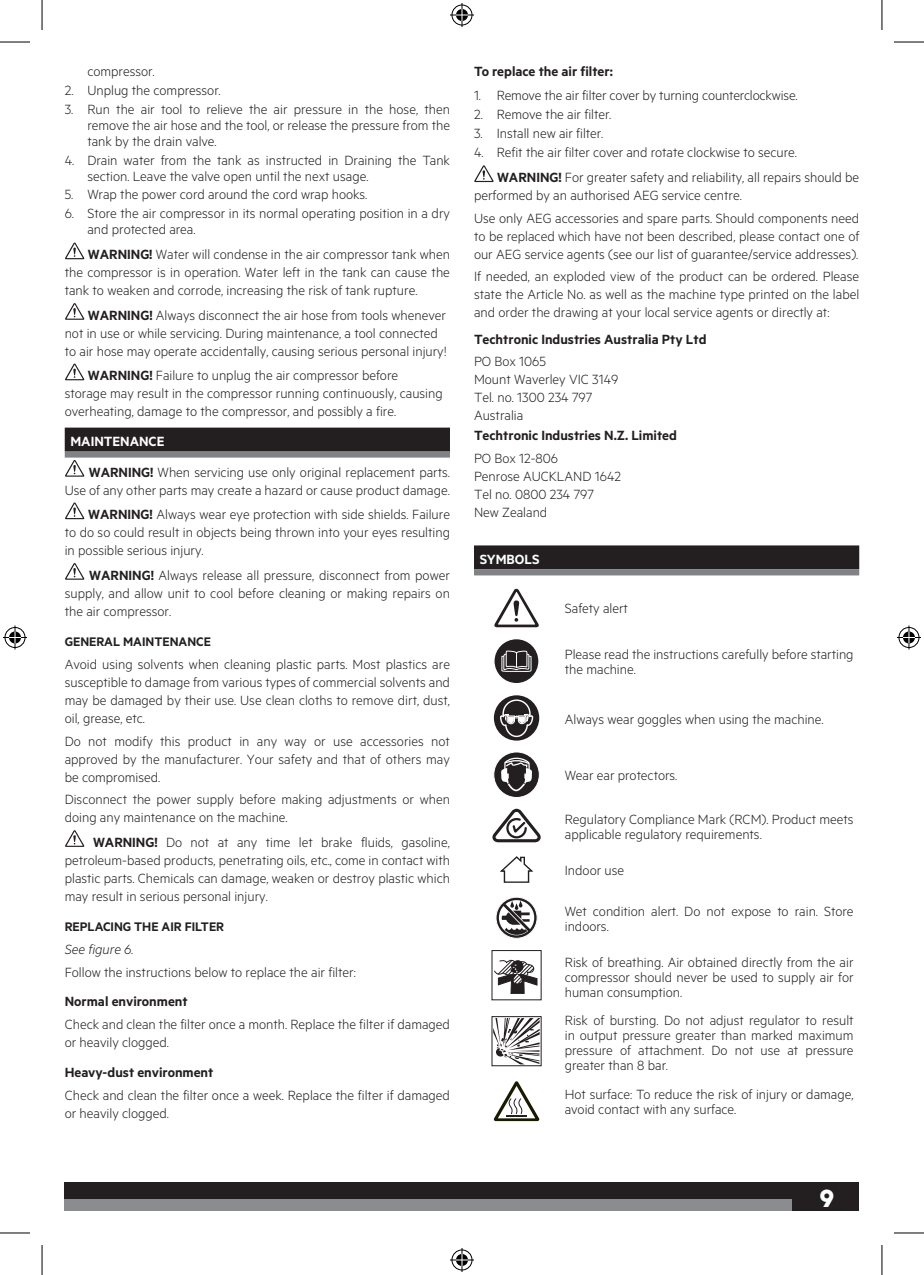
<style>
.page{position:relative;width:924px;height:1275px;background:#fff}
.page>*{position:absolute;margin:0;border:0;box-sizing:border-box;transform-origin:0 0}
.t1{font:700 28px "Metric";color:#fff}
.t2{font:300 15px/18px "Metric";color:#231f20}
.t3{font:600 15px "Metric";color:#231f20}
.t4{font:italic 300 15px "Metric";color:#231f20}
.t5{font:600 15px "Metric";color:#fff}
.t6{font:600 14px "Metric";color:#231f20}
.s1{font-weight:600}
.s2{font-weight:600;color:#fff}
</style>
<div class="page">
<div style="left:65px;top:1182px;width:793px;height:28px;background:#231f20"></div>
<div style="left:65px;top:1199px;width:726px;height:11px;background:#8a8c8f"></div>
<div style="left:65px;top:427px;width:385px;height:24px;background:#231f20"></div>
<div style="left:65px;top:451px;width:385px;height:6px;background:#808285"></div>
<svg style="left:65px;top:242px;width:20px;height:17px"></svg>
<svg style="left:65px;top:303px;width:20px;height:17px"></svg>
<svg style="left:65px;top:363px;width:20px;height:17px"></svg>
<svg style="left:65px;top:460px;width:20px;height:17px"></svg>
<svg style="left:65px;top:502px;width:20px;height:17px"></svg>
<svg style="left:65px;top:563px;width:20px;height:17px"></svg>
<svg style="left:65px;top:830px;width:20px;height:17px"></svg>
<div style="left:474px;top:545px;width:384px;height:24px;background:#231f20"></div>
<div style="left:474px;top:569px;width:384px;height:6px;background:#808285"></div>
<svg style="left:474px;top:165px;width:19px;height:17px"></svg>
<svg style="left:494px;top:588px;width:45px;height:39px"></svg>
<div style="left:493px;top:638px;width:45px;height:45px;background:#231f20;border-radius:50%"></div>
<div style="left:493px;top:638px;width:46px;height:46px;border:1px solid #fff;border-radius:50%"></div>
<svg style="left:501px;top:650px;width:30px;height:22px"></svg>
<svg style="left:493px;top:695px;width:46px;height:45px"></svg>
<svg style="left:499px;top:698px;width:33px;height:40px"></svg>
<div style="left:493px;top:752px;width:46px;height:45px;background:#231f20;border:1px solid #fff;border-radius:50%"></div>
<svg style="left:500px;top:754px;width:32px;height:39px"></svg>
<svg style="left:492px;top:808px;width:49px;height:34px"></svg>
<svg style="left:500px;top:856px;width:34px;height:27px"></svg>
<svg style="left:495px;top:897px;width:42px;height:41px"></svg>
<div style="left:495px;top:896px;width:42px;height:42px;border:1px solid #fff;border-radius:50%"></div>
<svg style="left:498px;top:900px;width:36px;height:35px"></svg>
<svg style="left:500px;top:900px;width:31px;height:35px"></svg>
<svg style="left:494px;top:959px;width:43px;height:34px"></svg>
<div style="left:491px;top:1016px;width:50px;height:50px;border:1px solid #231f20"></div>
<svg style="left:493px;top:1018px;width:46px;height:46px"></svg>
<svg style="left:493px;top:1081px;width:46px;height:40px"></svg>
<hr style="left:0;top:42px;width:30px;height:1px;background:#000">
<hr style="left:893px;top:42px;width:30px;height:1px;background:#000">
<hr style="left:0;top:1232px;width:30px;height:1px;background:#000">
<hr style="left:893px;top:1232px;width:30px;height:1px;background:#000">
<hr style="left:42px;top:0;width:1px;height:30px;background:#000">
<hr style="left:42px;top:1245px;width:1px;height:30px;background:#000">
<hr style="left:881px;top:0;width:1px;height:30px;background:#000">
<hr style="left:881px;top:1245px;width:1px;height:30px;background:#000">
<svg style="left:450px;top:3px;width:24px;height:24px"></svg>
<svg style="left:450px;top:1248px;width:24px;height:24px"></svg>
<svg style="left:3px;top:625px;width:24px;height:24px"></svg>
<svg style="left:897px;top:625px;width:23px;height:24px"></svg>
<p class="t2" style="left:87px;top:62px;width:68px">compressor.</p>
<p class="t2" style="left:65px;top:80px;width:157px">2. Unplug the compressor.</p>
<p class="t2" style="left:87px;top:100px;width:364px;line-height:16px;text-align:justify;text-indent:-23px">3. Run the air tool to relieve the air pressure in the hose, then remove the air hose and the tool, or release the pressure from the tank by the drain valve.</p>
<p class="t2" style="left:87px;top:151px;width:364px;line-height:16px;text-indent:-23px">4. Drain water from the tank as instructed in Draining the Tank section. Leave the valve open until the next usage.</p>
<p class="t2" style="left:65px;top:185px;width:304px">5. Wrap the power cord around the cord wrap hooks.</p>
<p class="t2" style="left:87px;top:205px;width:364px;line-height:16px;text-indent:-23px">6. Store the air compressor in its normal operating position in a dry and protected area.</p>
<p class="t2" style="left:65px;top:245px;width:386px;text-align:justify;text-indent:23px"><span class="s1">WARNING!</span> Water will condense in the air compressor tank when the compressor is in operation. Water left in the tank can cause the tank to weaken and corrode, increasing the risk of tank rupture.</p>
<p class="t2" style="left:65px;top:305px;width:383px;text-indent:23px"><span class="s1">WARNING!</span> Always disconnect the air hose from tools whenever not in use or while servicing. During maintenance, a tool connected to air hose may operate accidentally, causing serious personal injury!</p>
<p class="t2" style="left:65px;top:366px;width:379px;text-indent:23px"><span class="s1">WARNING!</span> Failure to unplug the air compressor before storage may result in the compressor running continuously, causing overheating, damage to the compressor, and possibly a fire.</p>
<p class="t2" style="left:89px;top:425px;width:362px;line-height:30.8px;text-indent:-18px"><span class="s2">MAINTENANCE<br></span><span class="s1">WARNING!</span> When servicing use only original replacement parts.</p>
<p class="t2" style="left:65px;top:477px;width:386px;line-height:24.6px;text-align:right">Use of any other parts may create a hazard or cause product damage.<br><span class="s1">WARNING!</span> Always wear eye protection with side shields. Failure</p>
<p class="t2" style="left:65px;top:523px;width:386px">to do so could result in objects being thrown into your eyes resulting in possible serious injury.</p>
<p class="t2" style="left:65px;top:565px;width:386px;text-align:justify;text-indent:24px"><span class="s1">WARNING!</span> Always release all pressure, disconnect from power supply, and allow unit to cool before cleaning or making repairs on the air compressor.</p>
<p class="t6" style="left:65px;top:633px;width:148px">GENERAL MAINTENANCE</p>
<p class="t2" style="left:65px;top:655px;width:386px;text-align:justify">Avoid using solvents when cleaning plastic parts. Most plastics are susceptible to damage from various types of commercial solvents and may be damaged by their use. Use clean cloths to remove dirt, dust, oil, grease, etc.</p>
<p class="t2" style="left:65px;top:731px;width:386px;text-align:justify">Do not modify this product in any way or use accessories not approved by the manufacturer. Your safety and that of others may be compromised.</p>
<p class="t2" style="left:65px;top:790px;width:386px">Disconnect the power supply before making adjustments or when doing any maintenance on the machine.</p>
<p class="t2" style="left:65px;top:832px;width:386px;text-align:justify;text-indent:28px"><span class="s1">WARNING!</span> Do not at any time let brake fluids, gasoline, petroleum-based products, penetrating oils, etc., come in contact with plastic parts. Chemicals can damage, weaken or destroy plastic which may result in serious personal injury.</p>
<p class="t6" style="left:65px;top:918px;width:161px">REPLACING THE AIR FILTER</p>
<p class="t4" style="left:65px;top:941px;width:70px">See figure 6.</p>
<p class="t2" style="left:65px;top:962px;width:292px">Follow the instructions below to replace the air filter:</p>
<p class="t3" style="left:65px;top:992px;width:124px">Normal environment</p>
<p class="t2" style="left:65px;top:1015px;width:386px">Check and clean the filter once a month. Replace the filter if damaged or heavily clogged.</p>
<p class="t3" style="left:65px;top:1063px;width:150px">Heavy-dust environment</p>
<p class="t2" style="left:65px;top:1085px;width:386px">Check and clean the filter once a week. Replace the filter if damaged or heavily clogged.</p>
<p class="t3" style="left:474px;top:62px;width:140px">To replace the air filter:</p>
<p class="t2" style="left:474px;top:86px;width:325px">1. Remove the air filter cover by turning counterclockwise.</p>
<p class="t2" style="left:474px;top:105px;width:139px">2. Remove the air filter.</p>
<p class="t2" style="left:474px;top:124px;width:130px">3. Install new air filter.</p>
<p class="t2" style="left:497px;top:139px;width:363px;line-height:25px;text-indent:-23px">4. Refit the air filter cover and rotate clockwise to secure.<br><span class="s1">WARNING!</span> For greater safety and reliability, all repairs should be</p>
<p class="t2" style="left:474px;top:183px;width:386px;line-height:22.6px">performed by an authorised AEG service centre.<br>Use only AEG accessories and spare parts. Should components need</p>
<p class="t2" style="left:474px;top:226px;width:386px">to be replaced which have not been described, please contact one of our AEG service agents (see our list of guarantee/service addresses).</p>
<p class="t2" style="left:474px;top:267px;width:386px;text-align:justify">If needed, an exploded view of the product can be ordered. Please state the Article No. as well as the machine type printed on the label and order the drawing at your local service agents or directly at:</p>
<p class="t3" style="left:474px;top:330px;width:234px">Techtronic Industries Australia Pty Ltd</p>
<p class="t2" style="left:474px;top:352px;width:146px">PO Box 1065<br>Mount Waverley VIC 3149<br>Tel. no. 1300 234 797<br>Australia</p>
<p class="t3" style="left:474px;top:426px;width:204px">Techtronic Industries N.Z. Limited</p>
<p class="t2" style="left:474px;top:448px;width:148px">PO Box 12-806<br>Penrose AUCKLAND 1642<br>Tel no. 0800 234 797<br>New Zealand</p>
<p class="t5" style="left:479px;top:550px;width:61px">SYMBOLS</p>
<p class="t2" style="left:564px;top:599px;width:65px">Safety alert</p>
<p class="t2" style="left:564px;top:646px;width:290px;line-height:15px">Please read the instructions carefully before starting the machine.</p>
<p class="t2" style="left:564px;top:709px;width:260px">Always wear goggles when using the machine.</p>
<p class="t2" style="left:564px;top:766px;width:114px">Wear ear protectors.</p>
<p class="t2" style="left:564px;top:811px;width:290px;line-height:15px">Regulatory Compliance Mark (RCM). Product meets applicable regulatory requirements.</p>
<p class="t2" style="left:564px;top:861px;width:61px">Indoor use</p>
<p class="t2" style="left:564px;top:903px;width:290px;line-height:15px">Wet condition alert. Do not expose to rain. Store indoors.</p>
<p class="t2" style="left:564px;top:954px;width:290px;line-height:15px;text-align:justify">Risk of breathing. Air obtained directly from the air compressor should never be used to supply air for human consumption.</p>
<p class="t2" style="left:564px;top:1012px;width:290px;line-height:15px;text-align:justify">Risk of bursting. Do not adjust regulator to result in output pressure greater than marked maximum pressure of attachment. Do not use at pressure greater than 8 bar.</p>
<p class="t2" style="left:564px;top:1086px;width:290px;line-height:15px">Hot surface: To reduce the risk of injury or damage, avoid contact with any surface.</p>
<h1 class="t1" style="left:819px;top:1180px;width:16px">9</h1>
</div>
